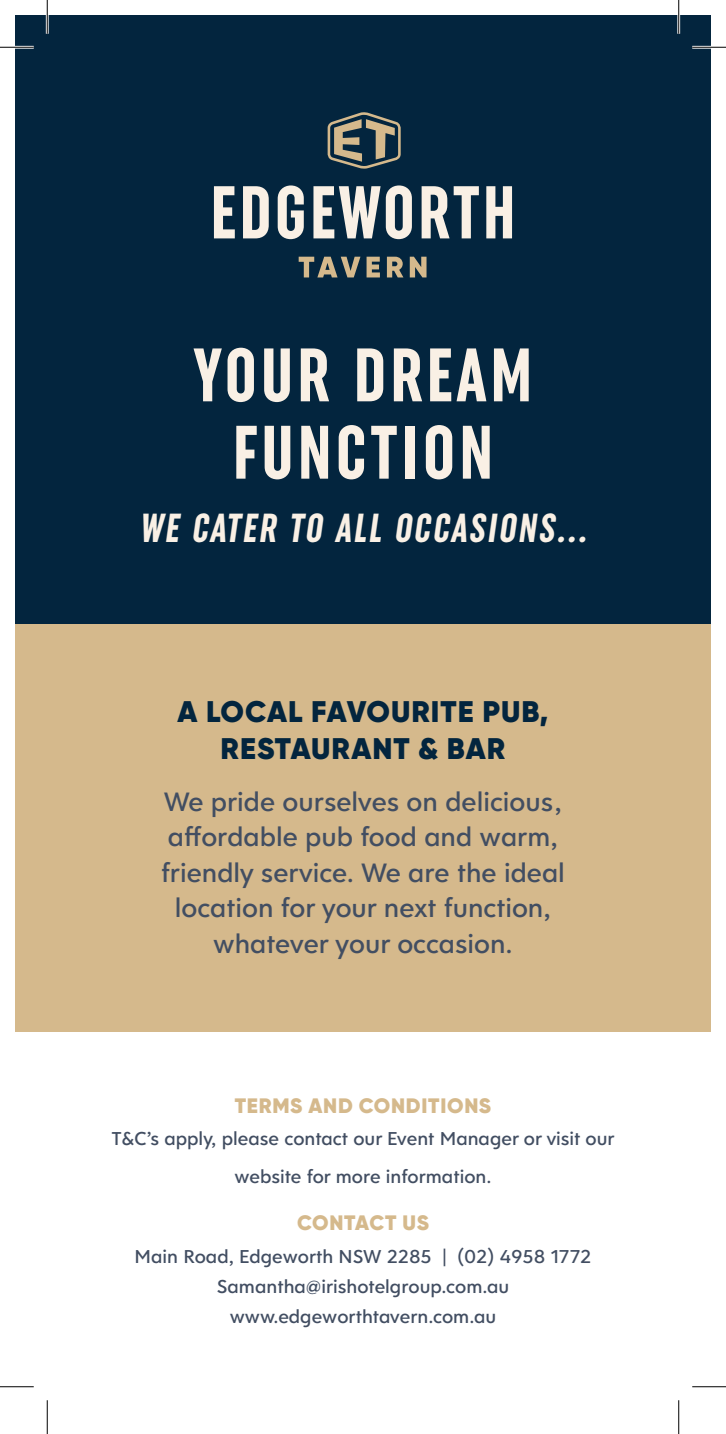
<style>
.page{position:relative;width:726px;height:1434px;background:#fff}
.page>*{position:absolute;margin:0;border:0;box-sizing:border-box;transform-origin:0 0}
.Specials_Head{font:700 extra-condensed 75.6px/77.4px "Uniform";letter-spacing:.05em;color:#f9f0e5;text-align:center}
.Specials_Head-2{font:700 extra-condensed 40.5px "Uniform";color:#f9f0e5}
.Specials_Entry{font:900 29.7px/36.7px "Gilroy";letter-spacing:.035em;color:#03253e;text-align:center}
.Specials_Desc{font:500 28.8px/35.6px "Clarika Geometric";color:#424e62;text-align:center}
.Entry{font:900 20.93px "Gilroy";letter-spacing:.035em;color:#d5b98c}
.Specials_Desc-2{font:500 20.25px/30.2px "Clarika Geometric";color:#424e62;text-align:center}
</style>
<div class="page">
<div style="left:15px;top:624px;width:696px;height:408px;background:#d5b98c"></div>
<div style="left:15px;top:15px;width:696px;height:609px;background:#03253e"></div>
<svg style="left:214px;top:186px;width:21px;height:52px"></svg>
<svg style="left:243px;top:186px;width:26px;height:52px"></svg>
<svg style="left:278px;top:185px;width:26px;height:54px"></svg>
<svg style="left:313px;top:185px;width:99px;height:54px"></svg>
<svg style="left:422px;top:186px;width:57px;height:52px"></svg>
<svg style="left:486px;top:186px;width:26px;height:52px"></svg>
<svg style="left:299px;top:257px;width:61px;height:20px"></svg>
<svg style="left:367px;top:257px;width:13px;height:20px"></svg>
<svg style="left:387px;top:257px;width:16px;height:20px"></svg>
<svg style="left:410px;top:257px;width:16px;height:20px"></svg>
<svg style="left:328px;top:112px;width:73px;height:57px"></svg>
<hr style="left:0;top:46px;width:34px;height:3px;background:#fff">
<hr style="left:692px;top:46px;width:34px;height:3px;background:#fff">
<hr style="left:46px;top:0;width:3px;height:34px;background:#fff">
<hr style="left:677px;top:0;width:3px;height:34px;background:#fff">
<hr style="left:0;top:47px;width:34px;height:1px;background:#000">
<hr style="left:692px;top:47px;width:34px;height:1px;background:#000">
<hr style="left:0;top:1386px;width:34px;height:1px;background:#000">
<hr style="left:692px;top:1386px;width:34px;height:1px;background:#000">
<hr style="left:47px;top:0;width:1px;height:34px;background:#000">
<hr style="left:47px;top:1400px;width:1px;height:34px;background:#000">
<hr style="left:678px;top:0;width:1px;height:34px;background:#000">
<hr style="left:678px;top:1400px;width:1px;height:34px;background:#000">
<p class="Specials_Head" style="left:194px;top:336px;width:340px">YOUR DREAM<br>FUNCTION</p>
<p class="Specials_Head-2" style="left:139px;top:504px;width:455px">WE CATER TO ALL OCCASIONS...</p>
<p class="Specials_Entry" style="left:178px;top:693px;width:373px">A LOCAL FAVOURITE PUB,<br>RESTAURANT &amp; BAR</p>
<p class="Specials_Desc" style="left:161px;top:783px;width:405px">We pride ourselves on delicious, affordable pub food and warm, friendly service. We are the ideal location for your next function, whatever your occasion.</p>
<p class="Entry" style="left:235px;top:1092px;width:258px">TERMS AND CONDITIONS</p>
<p class="Specials_Desc-2" style="left:112px;top:1119px;width:504px;line-height:37.8px">T&amp;C’s apply, please contact our Event Manager or visit our website for more information.</p>
<p class="Entry" style="left:297px;top:1210px;width:133px">CONTACT US</p>
<p class="Specials_Desc-2" style="left:135px;top:1240px;width:458px">Main Road, Edgeworth NSW 2285 | (02) 4958 1772<br>Samantha@irishotelgroup.com.au www.edgeworthtavern.com.au</p>
</div>
